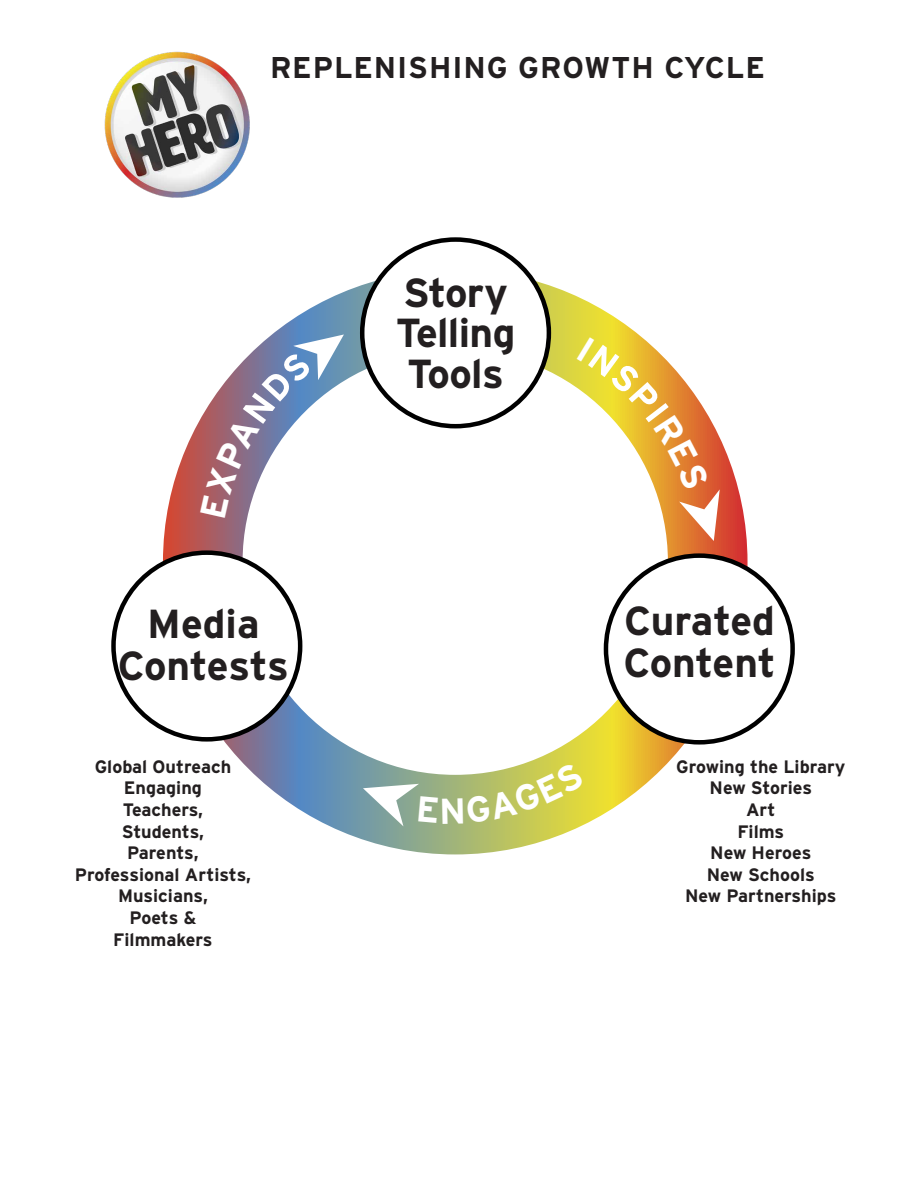
<style>
.page{position:relative;width:918px;height:1188px;background:#fff}
.page>*{position:absolute;margin:0;border:0;box-sizing:border-box;transform-origin:0 0}
.t1{font:700 40.5px/40.5px "Interstate";letter-spacing:-.015em;color:#231f20}
.Heading_major{font:700 30px "Interstate";letter-spacing:.03em;color:#231f20}
.t2{font:700 18px "Interstate";color:#231f20}
</style>
<div class="page">
<svg style="left:163px;top:270px;width:585px;height:584px"></svg>
<div style="left:606px;top:556px;width:187px;height:186px;background:#fff;border-radius:50%"></div>
<div style="left:604px;top:553px;width:191px;height:192px;border:4px solid #000;border-radius:50%"></div>
<div style="left:114px;top:553px;width:186px;height:186px;background:#fff;border-radius:50%"></div>
<div style="left:111px;top:550px;width:191px;height:192px;border:4px solid #000;border-radius:50%"></div>
<div style="left:362px;top:240px;width:187px;height:186px;background:#fff;border-radius:50%"></div>
<div style="left:360px;top:237px;width:191px;height:191px;border:4px solid #000;border-radius:50%"></div>
<img style="left:104px;top:51px;width:146px;height:147px">
<svg style="left:200px;top:334px;width:144px;height:184px"></svg>
<svg style="left:577px;top:337px;width:143px;height:204px"></svg>
<svg style="left:363px;top:761px;width:222px;height:65px;background:#bac583"></svg>
<p class="Heading_major" style="left:270px;top:51px;width:496px">REPLENISHING GROWTH CYCLE</p>
<p class="t1" style="left:147px;top:603px;width:114px">Media</p>
<p class="t1" style="left:118px;top:645px;width:173px">Contests</p>
<p class="t2" style="left:95px;top:756px;width:138px">Global Outreach</p>
<p class="t2" style="left:124px;top:778px;width:80px">Engaging</p>
<p class="t2" style="left:123px;top:800px;width:82px">Teachers,</p>
<p class="t2" style="left:122px;top:821px;width:84px">Students,</p>
<p class="t2" style="left:127px;top:843px;width:73px">Parents,</p>
<p class="t2" style="left:75px;top:864px;width:178px">Professional Artists,</p>
<p class="t2" style="left:118px;top:886px;width:91px">Musicians,</p>
<p class="t2" style="left:130px;top:908px;width:68px">Poets &amp;</p>
<p class="t2" style="left:113px;top:929px;width:101px">Filmmakers</p>
<p class="t1" style="left:403px;top:272px;width:106px">Story</p>
<p class="t1" style="left:396px;top:312px;width:121px">Telling<br>Tools</p>
<p class="t1" style="left:623px;top:600px;width:154px;line-height:42px">Curated<br>Content</p>
<p class="t2" style="left:676px;top:756px;width:171px">Growing the Library</p>
<p class="t2" style="left:710px;top:778px;width:104px">New Stories</p>
<p class="t2" style="left:746px;top:800px;width:31px">Art</p>
<p class="t2" style="left:737px;top:821px;width:48px">Films</p>
<p class="t2" style="left:710px;top:843px;width:103px">New Heroes</p>
<p class="t2" style="left:707px;top:864px;width:109px">New Schools</p>
<p class="t2" style="left:685px;top:886px;width:153px">New Partnerships</p>
</div>
